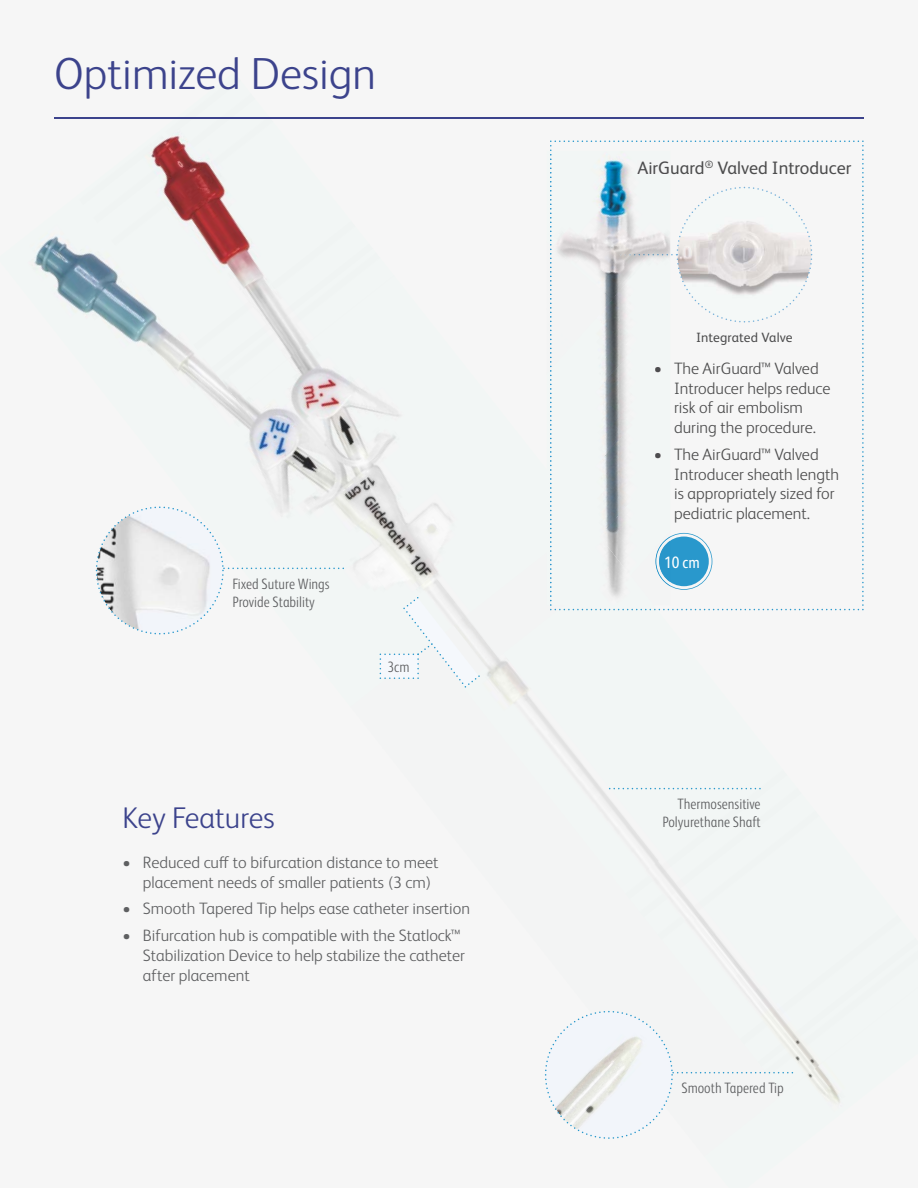
<style>
.page{position:relative;width:918px;height:1188px;background:#f6f6f6}
.page>*{position:absolute;margin:0;border:0;box-sizing:border-box;transform-origin:0 0}
.t1{font:300 45px "FS Albert Pro";color:#3c438c}
.t2{font:300 30px "FS Albert Pro";color:#3c438c}
.t3{font:18px "FS Albert Pro";color:#4c4c4d}
.t4{font:300 16.5px/19.8px "FS Albert Pro";color:#5e5f61}
.t5{font:300 16.5px/19.8px "FS Albert Pro";color:#4c4c4d}
.t6{font:16.5px "FS Albert Pro Narrow";color:#fff}
.t7{font:300 16.5px "FS Albert Pro";color:#4d4c4e}
.t8{font:300 15px/18px "FS Albert Pro Narrow";color:#5e5f61}
.t9{font:13.5px "FS Albert Pro";letter-spacing:.005em;color:#4c4c4d}
.s1{color:#4d4c4e}
</style>
<div class="page">
<img style="left:76px;top:117px;width:319px;height:79px">
<img style="left:398px;top:503px;width:53px;height:49px">
<img style="left:793px;top:1032px;width:47px;height:71px">
<img style="left:379px;top:552px;width:200px;height:133px">
<img style="left:34px;top:196px;width:364px;height:471px">
<img style="left:494px;top:685px;width:282px;height:390px">
<hr style="left:54px;top:118px;width:810px;height:1px;background:#3c438c">
<img style="left:547px;top:552px;width:3px;height:53px">
<svg style="left:550px;top:141px;width:314px;height:469px"></svg>
<svg style="left:609px;top:788px;width:152px;height:1px"></svg>
<svg style="left:96px;top:507px;width:248px;height:127px"></svg>
<svg style="left:545px;top:1011px;width:248px;height:128px"></svg>
<svg style="left:380px;top:597px;width:100px;height:91px"></svg>
<h1 class="t1" style="left:54px;top:57px;width:324px">Optimized Design</h1>
<p class="t8" style="left:232px;top:576px;width:99px">Fixed Suture Wings<br>Provide Stability</p>
<h2 class="t2" style="left:123px;top:807px;width:153px">Key Features</h2>
<p class="t8" style="left:387px;top:659px;width:24px">3cm</p>
<p class="t4" style="left:143px;top:854px;width:297px;text-indent:-20px">• Reduced cuff to bifurcation distance to meet placement needs of smaller patients (3 cm)</p>
<p class="t4" style="left:123px;top:901px;width:349px">• Smooth Tapered Tip helps ease catheter insertion</p>
<p class="t4" style="left:143px;top:927px;width:324px;text-indent:-20px">• Bifurcation hub is compatible with the Statlock™<br>Stabilization Device to help stabilize the catheter after placement</p>
<p class="t3" style="left:637px;top:161px;width:216px"><span class="s1">AirG</span>uard<sup>®</sup> Valved Introducer</p>
<p class="t7" style="left:654px;top:362px;width:10px">•</p>
<p class="t7" style="left:654px;top:448px;width:10px">•</p>
<p class="t9" style="left:696px;top:332px;width:98px">Integrated Valve</p>
<p class="t5" style="left:674px;top:360px;width:158px">The AirGuard™ Valved<br>Introducer helps reduce risk of air embolism during the procedure.</p>
<p class="t5" style="left:674px;top:446px;width:167px">The AirGuard™ Valved<br>Introducer sheath length is appropriately sized for pediatric placement.</p>
<p class="t6" style="left:664px;top:552px;width:37px">10 cm</p>
<p class="t8" style="left:662px;top:796px;width:100px;text-align:right">Thermosensitive<br>Polyurethane Shaft</p>
<p class="t8" style="left:681px;top:1080px;width:104px">Smooth Tapered Tip</p>
</div>
